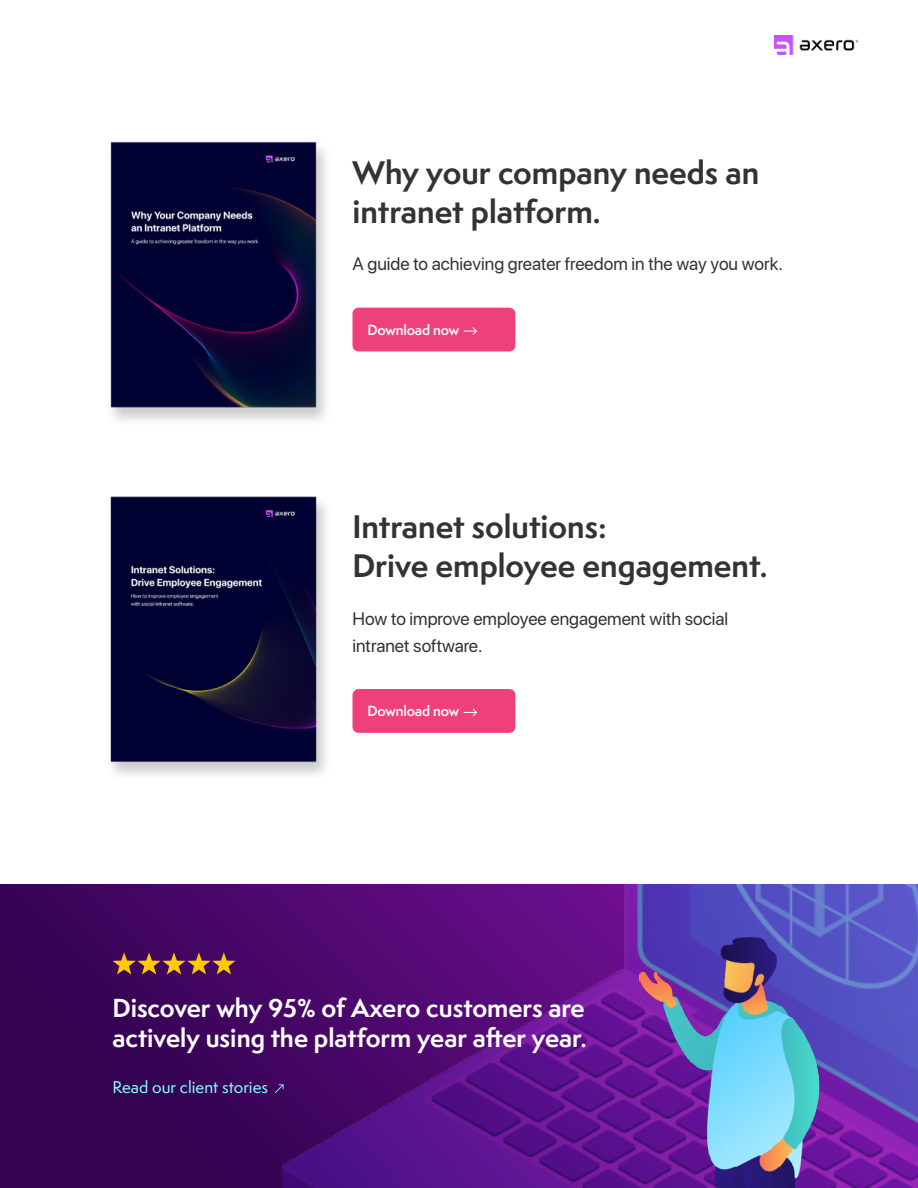
<style>
.page{position:relative;width:918px;height:1188px;background:#fff}
.page>*{position:absolute;margin:0;border:0;box-sizing:border-box;transform-origin:0 0}
.t1{font:700 30px/39px "Semplicita Pro";color:#333}
.t2{font:700 24px/30px "Semplicita Pro";color:#fff}
.t3{font:18px/27px "SF Pro Display";color:#333}
.t4{font:500 15.75px "Semplicita Pro";color:#89f7fe}
.t5{font:600 13.5px "Semplicita Pro";letter-spacing:-.01em;color:#fff}
</style>
<div class="page">
<img style="left:110px;top:141px;width:216px;height:280px">
<img style="left:110px;top:496px;width:216px;height:279px">
<div style="left:0;top:885px;width:918px;height:303px;background:linear-gradient(to bottom,#420561,#31024f)"></div>
<img style="left:282px;top:885px;width:636px;height:303px">
<img style="left:639px;top:937px;width:201px;height:251px">
<div style="left:352px;top:689px;width:163px;height:44px;background:#ee4179;border-radius:6px"></div>
<svg style="left:464px;top:709px;width:13px;height:7px"></svg>
<div style="left:352px;top:308px;width:163px;height:43px;background:#ee4179;border-radius:6px"></div>
<svg style="left:464px;top:327px;width:13px;height:8px"></svg>
<svg style="left:112px;top:952px;width:124px;height:23px"></svg>
<svg style="left:275px;top:1084px;width:9px;height:9px"></svg>
<img style="left:774px;top:35px;width:84px;height:20px">
<h1 class="t1" style="left:352px;top:152px;width:408px">Why your company needs an intranet platform.</h1>
<p class="t3" style="left:352px;top:250px;width:432px">A guide to achieving greater freedom in the way you work.</p>
<p class="t5" style="left:368px;top:320px;width:93px">Download now</p>
<h1 class="t1" style="left:352px;top:507px;width:417px">Intranet solutions:<br>Drive employee engagement.</h1>
<p class="t3" style="left:352px;top:605px;width:377px">How to improve employee engagement with social intranet software.</p>
<p class="t5" style="left:368px;top:701px;width:93px">Download now</p>
<h2 class="t2" style="left:112px;top:992px;width:476px">Discover why 95% of Axero customers are actively using the platform year after year.</h2>
<p class="t4" style="left:112px;top:1076px;width:157px">Read our client stories</p>
</div>
